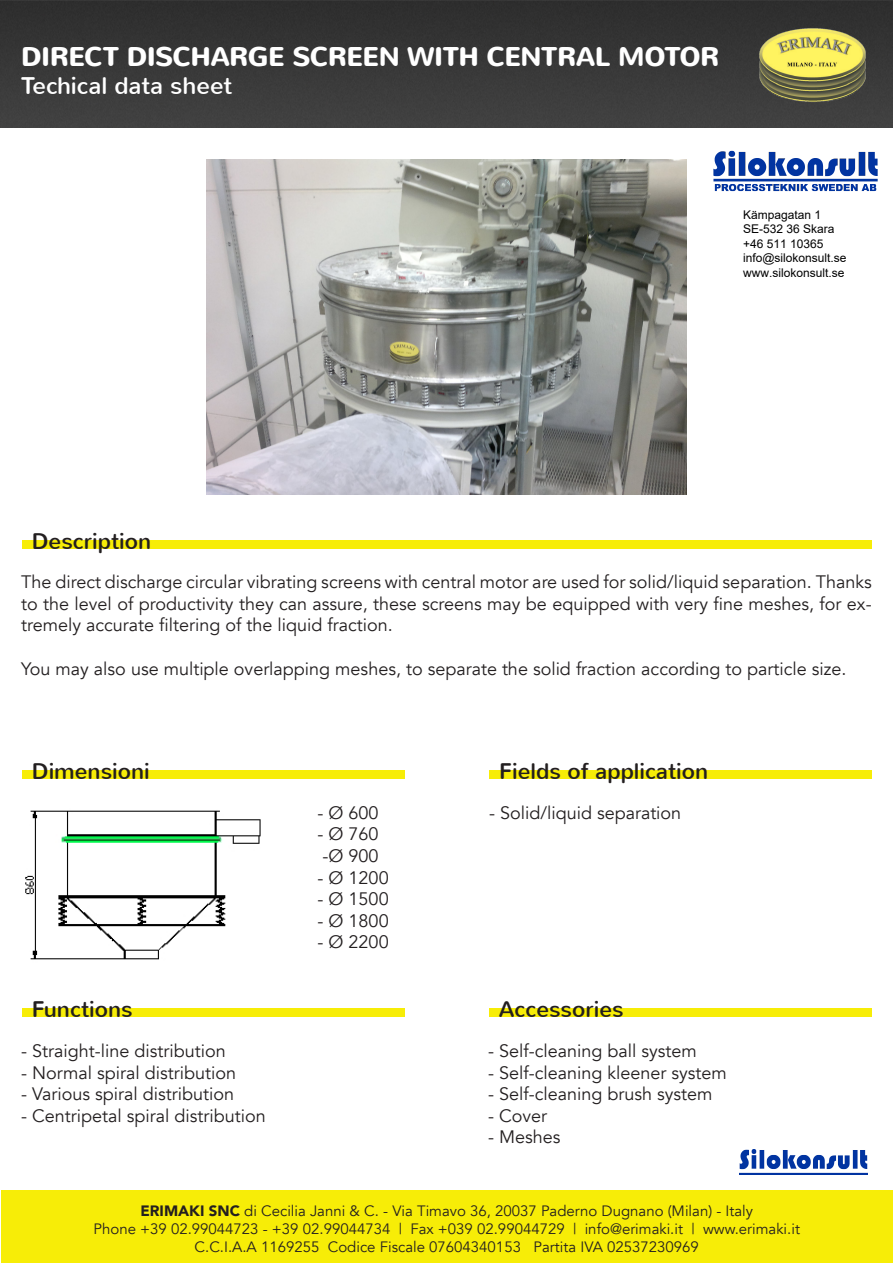
<style>
.page{position:relative;width:893px;height:1263px;background:#fff}
.page>*{position:absolute;margin:0;border:0;box-sizing:border-box;transform-origin:0 0}
.t1{font:700 27px "Nunito";letter-spacing:-.025em;color:#fff}
.t2{font:24px "Nunito";color:#fff}
.t3{font:22.5px "Nunito";color:#231f20}
.t4{font:18px/21.6px "Avenir";color:#231f20;text-align:justify}
.t5{font:15px "Avenir";color:#231f20}
.t6{font:12px/14.4px "Arial";color:#000}
.s1{font-weight:900}
</style>
<div class="page">
<img style="left:0;top:0;width:893px;height:128px">
<img style="left:753px;top:23px;width:119px;height:79px">
<div style="left:1px;top:1191px;width:892px;height:72px;background:#f7ed07"></div>
<img style="left:207px;top:159px;width:479px;height:335px">
<div style="left:22px;top:540px;width:850px;height:8px;background:#f7ed07"></div>
<div style="left:22px;top:771px;width:383px;height:8px;background:#f7ed07"></div>
<div style="left:489px;top:771px;width:383px;height:8px;background:#f7ed07"></div>
<div style="left:22px;top:1009px;width:383px;height:8px;background:#f7ed07"></div>
<div style="left:489px;top:1009px;width:383px;height:8px;background:#f7ed07"></div>
<img style="left:25px;top:810px;width:236px;height:150px">
<img style="left:740px;top:1149px;width:127px;height:26px">
<img style="left:713px;top:150px;width:165px;height:42px">
<p class="t1" style="left:21px;top:38px;width:700px">DIRECT DISCHARGE SCREEN WITH CENTRAL MOTOR</p>
<p class="t2" style="left:21px;top:71px;width:213px">Techical data sheet</p>
<p class="t6" style="left:743px;top:207px;width:105px">Kämpagatan 1<br>SE-532 36 Skara +46 511 10365 info@silokonsult.se www.silokonsult.se</p>
<p class="t3" style="left:32px;top:526px;width:121px">Description</p>
<p class="t4" style="left:21px;top:571px;width:852px">The direct discharge circular vibrating screens with central motor are used for solid/liquid separation. Thanks to the level of productivity they can assure, these screens may be equipped with very fine meshes, for ex&shy;tremely accurate filtering of the liquid fraction.</p>
<p class="t4" style="left:21px;top:658px;width:827px">You may also use multiple overlapping meshes, to separate the solid fraction according to particle size.</p>
<p class="t3" style="left:32px;top:757px;width:119px">Dimensioni</p>
<p class="t3" style="left:499px;top:757px;width:210px">Fields of application</p>
<p class="t4" style="left:318px;top:802px;width:63px">- Ø 600</p>
<p class="t4" style="left:318px;top:824px;width:63px">- Ø 760</p>
<p class="t4" style="left:323px;top:845px;width:58px">-Ø 900</p>
<p class="t4" style="left:318px;top:867px;width:73px">- Ø 1200</p>
<p class="t4" style="left:318px;top:888px;width:73px">- Ø 1500</p>
<p class="t4" style="left:318px;top:910px;width:73px">- Ø 1800</p>
<p class="t4" style="left:318px;top:932px;width:73px">- Ø 2200</p>
<p class="t4" style="left:489px;top:802px;width:194px">- Solid/liquid separation</p>
<p class="t3" style="left:32px;top:995px;width:102px">Functions</p>
<p class="t3" style="left:499px;top:995px;width:126px">Accessories</p>
<p class="t4" style="left:21px;top:1040px;width:206px">- Straight-line distribution</p>
<p class="t4" style="left:21px;top:1062px;width:216px">- Normal spiral distribution</p>
<p class="t4" style="left:21px;top:1083px;width:214px">- Various spiral distribution</p>
<p class="t4" style="left:21px;top:1105px;width:246px">- Centripetal spiral distribution</p>
<p class="t4" style="left:488px;top:1040px;width:210px">- Self-cleaning ball system</p>
<p class="t4" style="left:488px;top:1062px;width:240px">- Self-cleaning kleener system</p>
<p class="t4" style="left:488px;top:1083px;width:226px">- Self-cleaning brush system</p>
<p class="t4" style="left:488px;top:1105px;width:61px">- Cover</p>
<p class="t4" style="left:488px;top:1127px;width:74px">- Meshes</p>
<p class="t5" style="left:140px;top:1201px;width:614px"><span class="s1">ERIMAKI SNC</span> di Cecilia Janni &amp; C. - Via Timavo 36, 20037 Paderno Dugnano (Milan) - Italy</p>
<p class="t5" style="left:94px;top:1219px;width:708px">Phone +39 02.99044723 - +39 02.99044734 | Fax +039 02.99044729 | info@erimaki.it | www.erimaki.it</p>
<p class="t5" style="left:195px;top:1237px;width:506px">C.C.I.A.A 1169255 Codice Fiscale 07604340153 Partita IVA 02537230969</p>
</div>
